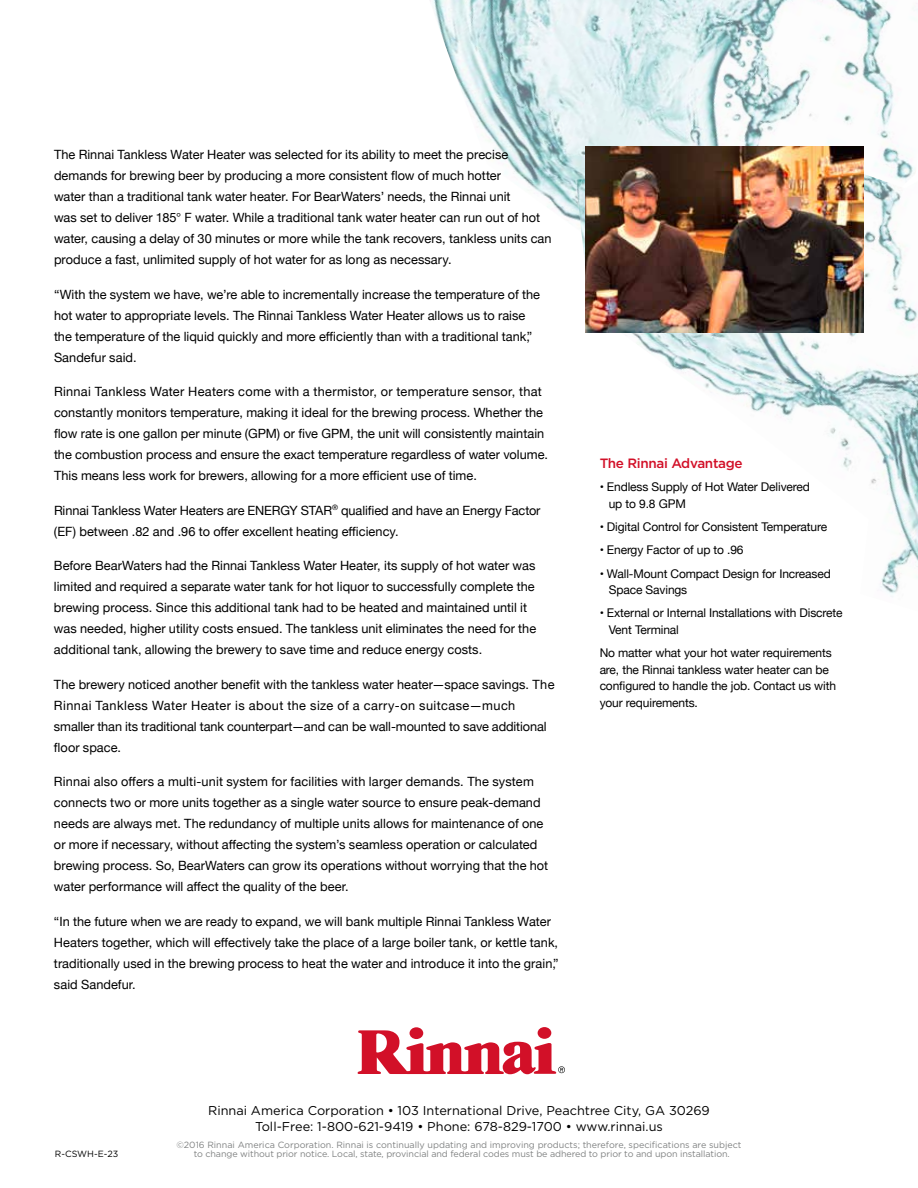
<style>
.page{position:relative;width:918px;height:1188px;background:#fff}
.page>*{position:absolute;margin:0;border:0;box-sizing:border-box;transform-origin:0 0}
.t1{font:500 13.5px "Gotham";letter-spacing:-.025em;color:#d21028}
.t2{font:12.75px/21px "Helvetica Neue";letter-spacing:.005em;color:#000}
.t3{font:12.75px/16.5px "Gotham";color:#000;text-align:center}
.t4{font:12px/16.5px "Helvetica Neue";letter-spacing:-.01em;color:#000}
.t5{font:9px/9px "Gotham";letter-spacing:-.01em;color:#818383}
.t6{font:9px "Gotham";color:#000}
</style>
<div class="page">
<img style="left:430px;top:0;width:481px;height:220px">
<img style="left:576px;top:165px;width:342px;height:429px">
<svg style="left:538px;top:1027px;width:13px;height:12px"></svg>
<svg style="left:410px;top:1027px;width:13px;height:12px"></svg>
<svg style="left:358px;top:1030px;width:207px;height:44px"></svg>
<img style="left:585px;top:147px;width:279px;height:186px">
<p class="t2" style="left:54px;top:145px;width:499px">The Rinnai Tankless Water Heater was selected for its ability to meet the precise demands for brewing beer by producing a more consistent flow of much hotter<br>water than a traditional tank water heater. For BearWaters’ needs, the Rinnai unit<br>was set to deliver 185° F water. While a traditional tank water heater can run out of hot water, causing a delay of 30 minutes or more while the tank recovers, tankless units can produce a fast, unlimited supply of hot water for as long as necessary.</p>
<p class="t2" style="left:54px;top:284px;width:488px">“With the system we have, we’re able to incrementally increase the temperature of the hot water to appropriate levels. The Rinnai Tankless Water Heater allows us to raise the temperature of the liquid quickly and more efficiently than with a traditional tank,” Sandefur said.</p>
<p class="t2" style="left:54px;top:382px;width:496px">Rinnai Tankless Water Heaters come with a thermistor, or temperature sensor, that constantly monitors temperature, making it ideal for the brewing process. Whether the flow rate is one gallon per minute (GPM) or five GPM, the unit will consistently maintain the combustion process and ensure the exact temperature regardless of water volume.<br>This means less work for brewers, allowing for a more efficient use of time.</p>
<p class="t2" style="left:54px;top:500px;width:488px">Rinnai Tankless Water Heaters are ENERGY STAR<sup>®</sup> qualified and have an Energy Factor (EF) between .82 and .96 to offer excellent heating efficiency.</p>
<p class="t2" style="left:54px;top:556px;width:484px">Before BearWaters had the Rinnai Tankless Water Heater, its supply of hot water was limited and required a separate water tank for hot liquor to successfully complete the brewing process. Since this additional tank had to be heated and maintained until it was needed, higher utility costs ensued. The tankless unit eliminates the need for the additional tank, allowing the brewery to save time and reduce energy costs.</p>
<p class="t2" style="left:54px;top:674px;width:502px">The brewery noticed another benefit with the tankless water heater—space savings. The Rinnai Tankless Water Heater is about the size of a carry-on suitcase—much smaller than its traditional tank counterpart—and can be wall-mounted to save additional floor space.</p>
<p class="t2" style="left:54px;top:772px;width:496px">Rinnai also offers a multi-unit system for facilities with larger demands. The system connects two or more units together as a single water source to ensure peak-demand needs are always met. The redundancy of multiple units allows for maintenance of one or more if necessary, without affecting the system’s seamless operation or calculated brewing process. So, BearWaters can grow its operations without worrying that the hot water performance will affect the quality of the beer.</p>
<p class="t2" style="left:54px;top:911px;width:506px">“In the future when we are ready to expand, we will bank multiple Rinnai Tankless Water Heaters together, which will effectively take the place of a large boiler tank, or kettle tank, traditionally used in the brewing process to heat the water and introduce it into the grain,” said Sandefur.</p>
<p class="t1" style="left:600px;top:455px;width:144px">The Rinnai Advantage</p>
<p class="t4" style="left:609px;top:480px;width:203px;text-indent:-9px">• Endless Supply of Hot Water Delivered up to 9.8 GPM</p>
<p class="t4" style="left:600px;top:519px;width:229px">• Digital Control for Consistent Temperature</p>
<p class="t4" style="left:600px;top:543px;width:145px">• Energy Factor of up to .96</p>
<p class="t4" style="left:609px;top:566px;width:224px;text-indent:-9px">• Wall-Mount Compact Design for Increased<br>Space Savings</p>
<p class="t4" style="left:609px;top:606px;width:235px;text-indent:-9px">• External or Internal Installations with Discrete<br>Vent Terminal</p>
<p class="t4" style="left:600px;top:645px;width:238px">No matter what your hot water requirements are, the Rinnai tankless water heater can be configured to handle the job. Contact us with your requirements.</p>
<p class="t6" style="left:55px;top:1148px;width:65px">R-CSWH-E-23</p>
<p class="t3" style="left:208px;top:1102px;width:503px">Rinnai America Corporation • 103 International Drive, Peachtree City, GA 30269<br>Toll-Free: 1-800-621-9419 • Phone: 678-829-1700 • www.rinnai.us</p>
<p class="t5" style="left:194px;top:1140px;width:549px;text-indent:-17px">©2016 Rinnai America Corporation. Rinnai is continually updating and improving products; therefore, specifications are subject to change without prior notice. Local, state, provincial and federal codes must be adhered to prior to and upon installation.</p>
</div>
